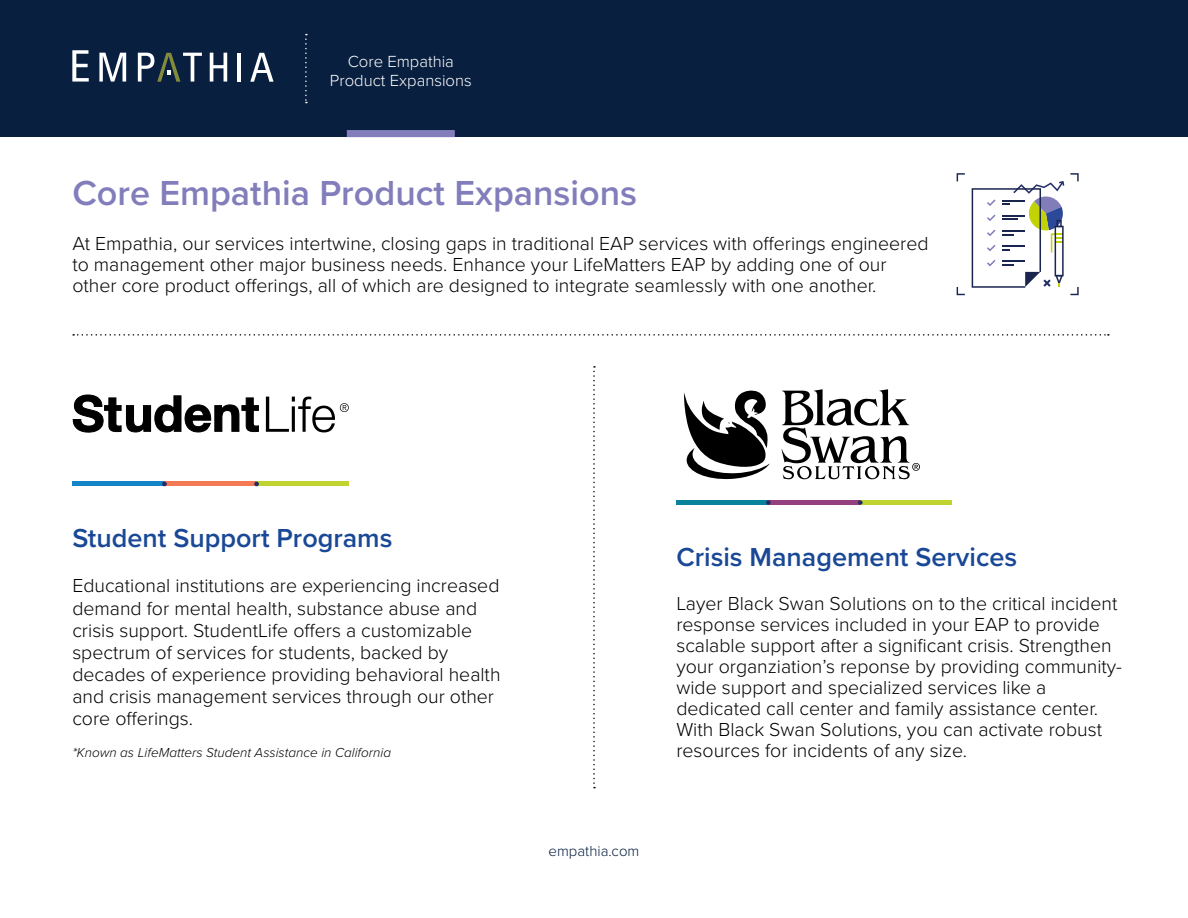
<style>
.page{position:relative;width:1188px;height:918px;background:#fff}
.page>*{position:absolute;margin:0;border:0;box-sizing:border-box;transform-origin:0 0}
.t1{font:600 36px "Proxima Nova";color:#827dbb}
.t2{font:600 27px "Proxima Nova";color:#194896}
.t3{font:300 19.5px/21px "Proxima Nova";color:#000}
.t4{font:300 16.65px/18.8px "Proxima Nova";color:#fff;text-align:center}
.t5{font:300 15px "Proxima Nova";color:#081f3f}
.t6{font:italic 300 13.5px "Proxima Nova";color:#000}
</style>
<div class="page">
<div style="left:0;top:0;width:1188px;height:137px;background:#081f3f"></div>
<svg style="left:72px;top:50px;width:17px;height:32px"></svg>
<svg style="left:99px;top:53px;width:27px;height:29px"></svg>
<svg style="left:210px;top:53px;width:17px;height:29px"></svg>
<hr style="left:238px;top:53px;width:3px;height:29px;background:#fff">
<svg style="left:250px;top:53px;width:24px;height:29px"></svg>
<svg style="left:138px;top:53px;width:64px;height:29px"></svg>
<hr style="left:255px;top:70px;width:14px;height:3px;background:#fff">
<svg style="left:305px;top:34px;width:2px;height:69px"></svg>
<div style="left:347px;top:130px;width:108px;height:7px;background:#827dbb"></div>
<svg style="left:73px;top:334px;width:1036px;height:2px"></svg>
<svg style="left:957px;top:173px;width:8px;height:8px"></svg>
<svg style="left:957px;top:287px;width:8px;height:8px"></svg>
<svg style="left:1070px;top:287px;width:9px;height:8px"></svg>
<svg style="left:1070px;top:173px;width:9px;height:8px"></svg>
<svg style="left:972px;top:181px;width:92px;height:107px"></svg>
<svg style="left:593px;top:366px;width:2px;height:422px"></svg>
<div style="left:676px;top:500px;width:92px;height:5px;background:#09839b"></div>
<div style="left:768px;top:500px;width:92px;height:5px;background:#943f7f"></div>
<div style="left:860px;top:500px;width:92px;height:5px;background:#c1d32f"></div>
<svg style="left:766px;top:500px;width:5px;height:5px"></svg>
<svg style="left:858px;top:500px;width:5px;height:5px"></svg>
<svg style="left:684px;top:390px;width:86px;height:90px"></svg>
<svg style="left:782px;top:389px;width:138px;height:90px"></svg>
<svg style="left:72px;top:394px;width:187px;height:39px"></svg>
<svg style="left:266px;top:397px;width:83px;height:35px"></svg>
<hr style="left:72px;top:482px;width:92px;height:4px;background:#1486c8">
<hr style="left:164px;top:482px;width:93px;height:4px;background:#f47a56">
<hr style="left:257px;top:482px;width:92px;height:4px;background:#c1d32f">
<svg style="left:162px;top:482px;width:5px;height:4px"></svg>
<svg style="left:254px;top:482px;width:5px;height:4px"></svg>
<p class="t4" style="left:330px;top:51px;width:143px">Core Empathia<br>Product Expansions</p>
<h1 class="t1" style="left:72px;top:166px;width:566px">Core Empathia Product Expansions</h1>
<p class="t3" style="left:72px;top:231px;width:858px">At Empathia, our services intertwine, closing gaps in traditional EAP services with offerings engineered to management other major business needs. Enhance your LifeMatters EAP by adding one of our other core product offerings, all of which are designed to integrate seamlessly with one another.</p>
<h2 class="t2" style="left:72px;top:518px;width:322px">Student Support Programs</h2>
<p class="t3" style="left:72px;top:574px;width:430px;line-height:22.2px">Educational institutions are experiencing increased demand for mental health, substance abuse and crisis support. StudentLife offers a customizable spectrum of services for students, backed by decades of experience providing behavioral health and crisis management services through our other core offerings.</p>
<p class="t6" style="left:72px;top:743px;width:320px">*Known as LifeMatters Student Assistance in California</p>
<p class="t5" style="left:549px;top:840px;width:92px">empathia.com</p>
<h2 class="t2" style="left:676px;top:537px;width:342px">Crisis Management Services</h2>
<p class="t3" style="left:676px;top:592px;width:447px">Layer Black Swan Solutions on to the critical incident response services included in your EAP to provide scalable support after a significant crisis. Strengthen your organziation’s reponse by providing community&shy;wide support and specialized services like a dedicated call center and family assistance center.<br>With Black Swan Solutions, you can activate robust resources for incidents of any size.</p>
</div>
